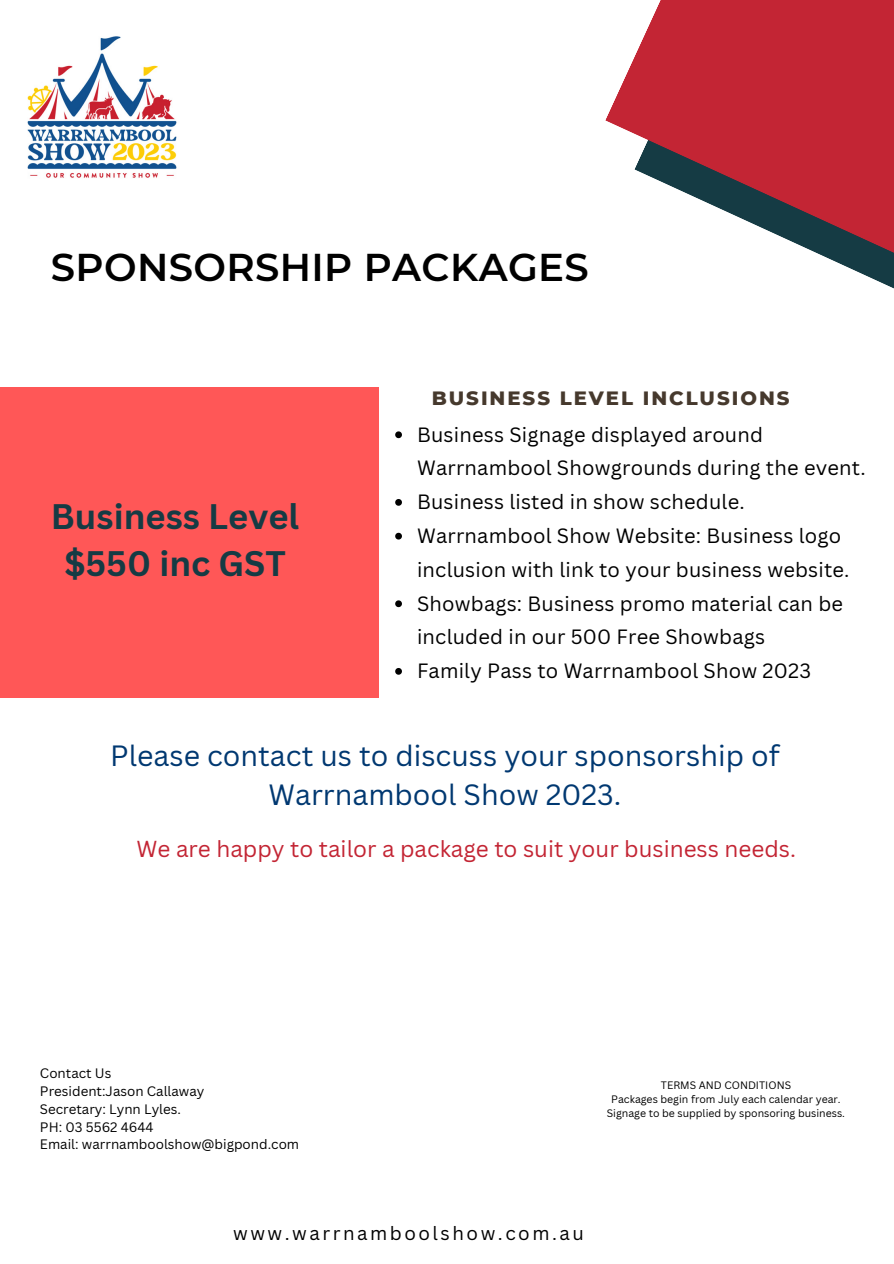
<style>
.page{position:relative;width:894px;height:1264px;background:#fff}
.page>*{position:absolute;margin:0;border:0;box-sizing:border-box;transform-origin:0 0}
.t1{font:600 38.7px "Montserrat";letter-spacing:.01em;color:#000}
.t2{font:700 34.5px/47.2px "Canva Sans";color:#153b44;text-align:center}
.t3{font:28.5px/39.5px "Canva Sans";color:#003871;text-align:center}
.t4{font:22.5px "Canva Sans";color:#c32534}
.t5{font:20.1px/33.8px "Canva Sans";letter-spacing:.01em;color:#000}
.t6{font:800 19.65px "Montserrat";letter-spacing:.1em;color:#46392d}
.t7{font:18.75px "Canva Sans";letter-spacing:.135em;color:#000}
.t8{font:13.35px/17.9px "Canva Sans";color:#000}
.t9{font:10.5px/14px "Canva Sans";color:#000;text-align:center}
</style>
<div class="page">
<div style="left:0;top:387px;width:379px;height:311px;background:#ff5757"></div>
<svg style="left:605px;top:0;width:288px;height:288px;fill:#c32534"></svg>
<img style="left:27px;top:36px;width:150px;height:142px">
<svg style="left:395px;top:431px;width:7px;height:7px"></svg>
<svg style="left:395px;top:499px;width:7px;height:7px"></svg>
<svg style="left:395px;top:533px;width:7px;height:6px"></svg>
<svg style="left:395px;top:600px;width:7px;height:7px"></svg>
<svg style="left:395px;top:668px;width:7px;height:6px"></svg>
<h1 class="t1" style="left:51px;top:244px;width:539px">SPONSORSHIP PACKAGES</h1>
<h2 class="t2" style="left:51px;top:492px;width:250px">Business Level $550 inc GST</h2>
<p class="t6" style="left:431px;top:385px;width:359px">BUSINESS LEVEL INCLUSIONS</p>
<p class="t5" style="left:417px;top:417px;width:450px">Business Signage displayed around Warrnambool Showgrounds during the event.<br>Business listed in show schedule.<br>Warrnambool Show Website: Business logo inclusion with link to your business website.<br>Showbags: Business promo material can be included in our 500 Free Showbags<br>Family Pass to Warrnambool Show 2023</p>
<h3 class="t3" style="left:110px;top:735px;width:670px">Please contact us to discuss your sponsorship of<br>Warrnambool Show 2023.</h3>
<p class="t4" style="left:136px;top:832px;width:660px">We are happy to tailor a package to suit your business needs.</p>
<p class="t8" style="left:40px;top:1064px;width:260px">Contact Us<br>President:Jason Callaway<br>Secretary: Lynn Lyles.<br>PH: 03 5562 4644<br>Email: warrnamboolshow@bigpond.com</p>
<p class="t9" style="left:606px;top:1078px;width:239px">TERMS AND CONDITIONS<br>Packages begin from July each calendar year.<br>Signage to be supplied by sponsoring business.</p>
<p class="t7" style="left:233px;top:1219px;width:352px">www.warrnamboolshow.com.au</p>
</div>
